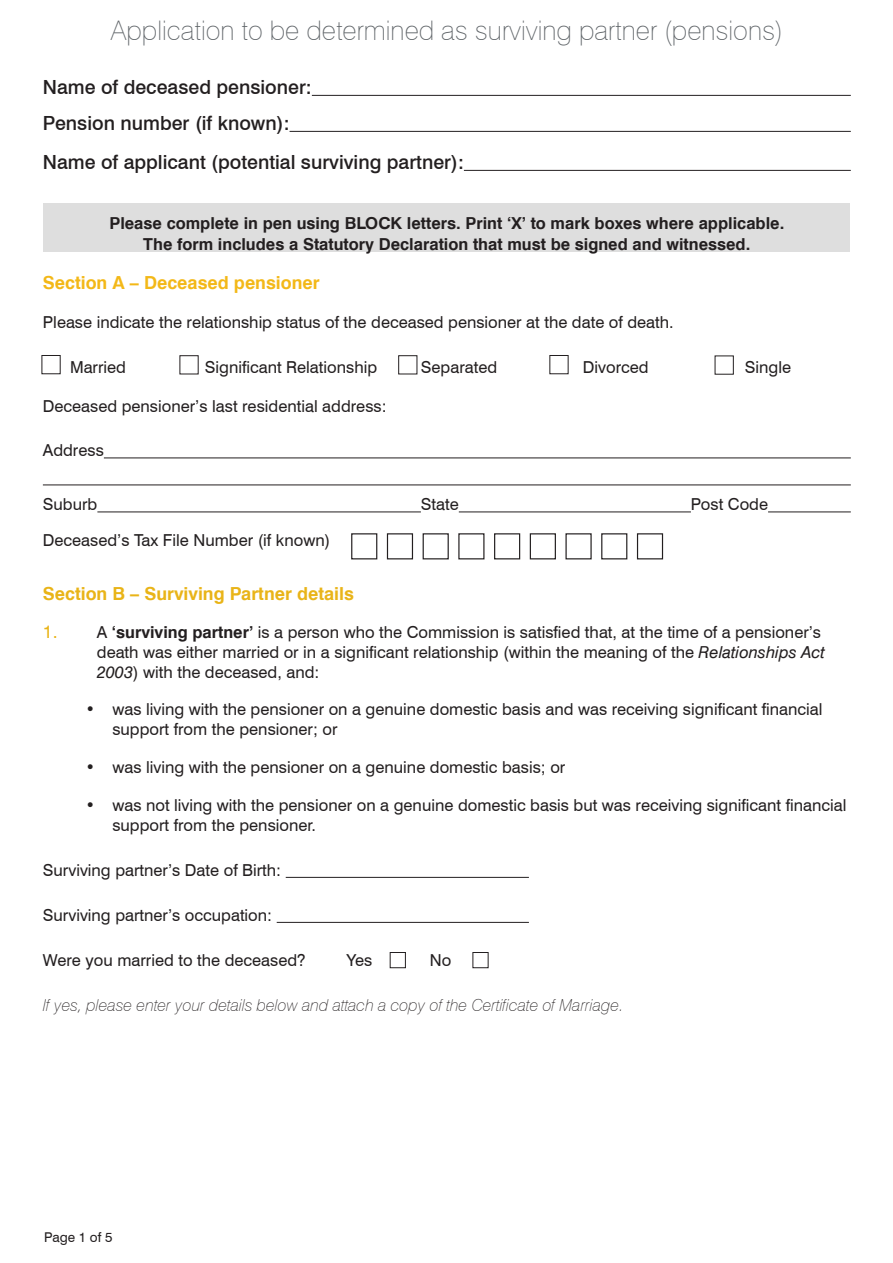
<style>
.page{position:relative;width:893px;height:1263px;background:#fff}
.page>*{position:absolute;margin:0;border:0;box-sizing:border-box;transform-origin:0 0}
.t1{font:100 27px "Swiss 721 BT";color:#5e6367}
.t2{font:500 19.5px "Swiss 721 BT";color:#231f20}
.t3{font:700 18px "Swiss 721 BT";color:#e9b418}
.t4{font:700 18px "Swiss 721 BT";color:#f3b818}
.List_Paragraph{font:16.5px/19.8px "Swiss 721 BT";color:#231f20}
.t5{font:700 16.5px/21px "Swiss 721 BT";color:#231f20;text-align:center}
.List_Paragraph-2{font:italic 100 16.5px "Swiss 721 BT";color:#231f20}
.Numbered_list{font:13.5px "Swiss 721 BT";color:#231f20}
.s1{font-size:18px;color:#e9b418}
.s2{font-weight:700}
.s3{font-style:italic}
</style>
<div class="page">
<div style="left:43px;top:203px;width:807px;height:49px;background:#dedede"></div>
<hr style="left:312px;top:95px;width:539px;height:1px;background:#231f20">
<hr style="left:290px;top:131px;width:561px;height:1px;background:#231f20">
<hr style="left:464px;top:170px;width:387px;height:1px;background:#231f20">
<hr style="left:104px;top:457px;width:747px;height:1px;background:#231f20">
<hr style="left:43px;top:484px;width:808px;height:1px;background:#231f20">
<hr style="left:97px;top:511px;width:324px;height:1px;background:#231f20">
<hr style="left:459px;top:511px;width:232px;height:1px;background:#231f20">
<hr style="left:768px;top:511px;width:83px;height:1px;background:#231f20">
<hr style="left:286px;top:877px;width:243px;height:1px;background:#231f20">
<hr style="left:277px;top:922px;width:252px;height:1px;background:#231f20">
<div style="left:351px;top:533px;width:26px;height:26px;border:1px solid #231f20"></div>
<div style="left:387px;top:533px;width:26px;height:26px;border:1px solid #231f20"></div>
<div style="left:423px;top:533px;width:26px;height:26px;border:1px solid #231f20"></div>
<div style="left:458px;top:533px;width:26px;height:26px;border:1px solid #231f20"></div>
<div style="left:494px;top:533px;width:26px;height:26px;border:1px solid #231f20"></div>
<div style="left:530px;top:533px;width:26px;height:26px;border:1px solid #231f20"></div>
<div style="left:601px;top:533px;width:26px;height:26px;border:1px solid #231f20"></div>
<div style="left:637px;top:533px;width:26px;height:26px;border:1px solid #231f20"></div>
<div style="left:398px;top:355px;width:19px;height:19px;border:1px solid #231f20"></div>
<div style="left:390px;top:952px;width:16px;height:16px;border:1px solid #231f20"></div>
<div style="left:472px;top:952px;width:16px;height:16px;border:1px solid #231f20"></div>
<p class="t1" style="left:111px;top:14px;width:673px">Application to be determined as surviving partner (pensions)</p>
<p class="t2" style="left:43px;top:75px;width:270px">Name of deceased pensioner:</p>
<p class="t2" style="left:43px;top:111px;width:248px">Pension number (if known):</p>
<p class="t2" style="left:43px;top:150px;width:423px">Name of applicant (potential surviving partner):</p>
<p class="t5" style="left:109px;top:212px;width:676px">Please complete in pen using BLOCK letters. Print ‘X’ to mark boxes where applicable.<br>The form includes a Statutory Declaration that must be signed and witnessed.</p>
<p class="t4" style="left:43px;top:271px;width:278px">Section A – Deceased pensioner</p>
<p class="List_Paragraph" style="left:43px;top:312px;width:632px">Please indicate the relationship status of the deceased pensioner at the date of death.</p>
<p class="List_Paragraph" style="left:70px;top:357px;width:58px">Married</p>
<p class="List_Paragraph" style="left:205px;top:357px;width:174px">Significant Relationship</p>
<p class="List_Paragraph" style="left:421px;top:357px;width:78px">Separated</p>
<p class="List_Paragraph" style="left:583px;top:357px;width:67px">Divorced</p>
<p class="List_Paragraph" style="left:745px;top:357px;width:48px">Single</p>
<p class="List_Paragraph" style="left:43px;top:396px;width:345px">Deceased pensioner’s last residential address:</p>
<p class="List_Paragraph" style="left:43px;top:440px;width:62px">Address</p>
<p class="List_Paragraph" style="left:43px;top:494px;width:56px">Suburb</p>
<p class="List_Paragraph" style="left:421px;top:494px;width:39px">State</p>
<p class="List_Paragraph" style="left:691px;top:494px;width:79px">Post Code</p>
<p class="List_Paragraph" style="left:43px;top:530px;width:289px">Deceased’s Tax File Number (if known)</p>
<p class="t3" style="left:43px;top:583px;width:313px">Section B – Surviving Partner details</p>
<p class="List_Paragraph" style="left:97px;top:622px;width:730px;text-indent:-54px"><span class="s1">1.</span> A <span class="s2">‘surviving partner’</span> is a person who the Commission is satisfied that, at the time of a pensioner’s death was either married or in a significant relationship (within the meaning of the <span class="s3">Relationships Act<br>2003</span>) with the deceased, and:</p>
<p class="List_Paragraph" style="left:112px;top:699px;width:712px;text-indent:-27px">• was living with the pensioner on a genuine domestic basis and was receiving significant financial support from the pensioner; or</p>
<p class="List_Paragraph" style="left:85px;top:757px;width:481px">• was living with the pensioner on a genuine domestic basis; or</p>
<p class="List_Paragraph" style="left:112px;top:795px;width:736px;text-indent:-27px">• was not living with the pensioner on a genuine domestic basis but was receiving significant financial support from the pensioner.</p>
<p class="List_Paragraph" style="left:43px;top:860px;width:240px">Surviving partner’s Date of Birth:</p>
<p class="List_Paragraph" style="left:43px;top:905px;width:231px">Surviving partner’s occupation:</p>
<p class="List_Paragraph" style="left:43px;top:950px;width:265px">Were you married to the deceased?</p>
<p class="List_Paragraph" style="left:347px;top:950px;width:27px">Yes</p>
<p class="List_Paragraph" style="left:430px;top:950px;width:23px">No</p>
<p class="List_Paragraph-2" style="left:43px;top:995px;width:582px">If yes, please enter your details below and attach a copy of the Certificate of Marriage.</p>
<p class="Numbered_list" style="left:44px;top:1229px;width:70px">Page 1 of 5</p>
</div>
